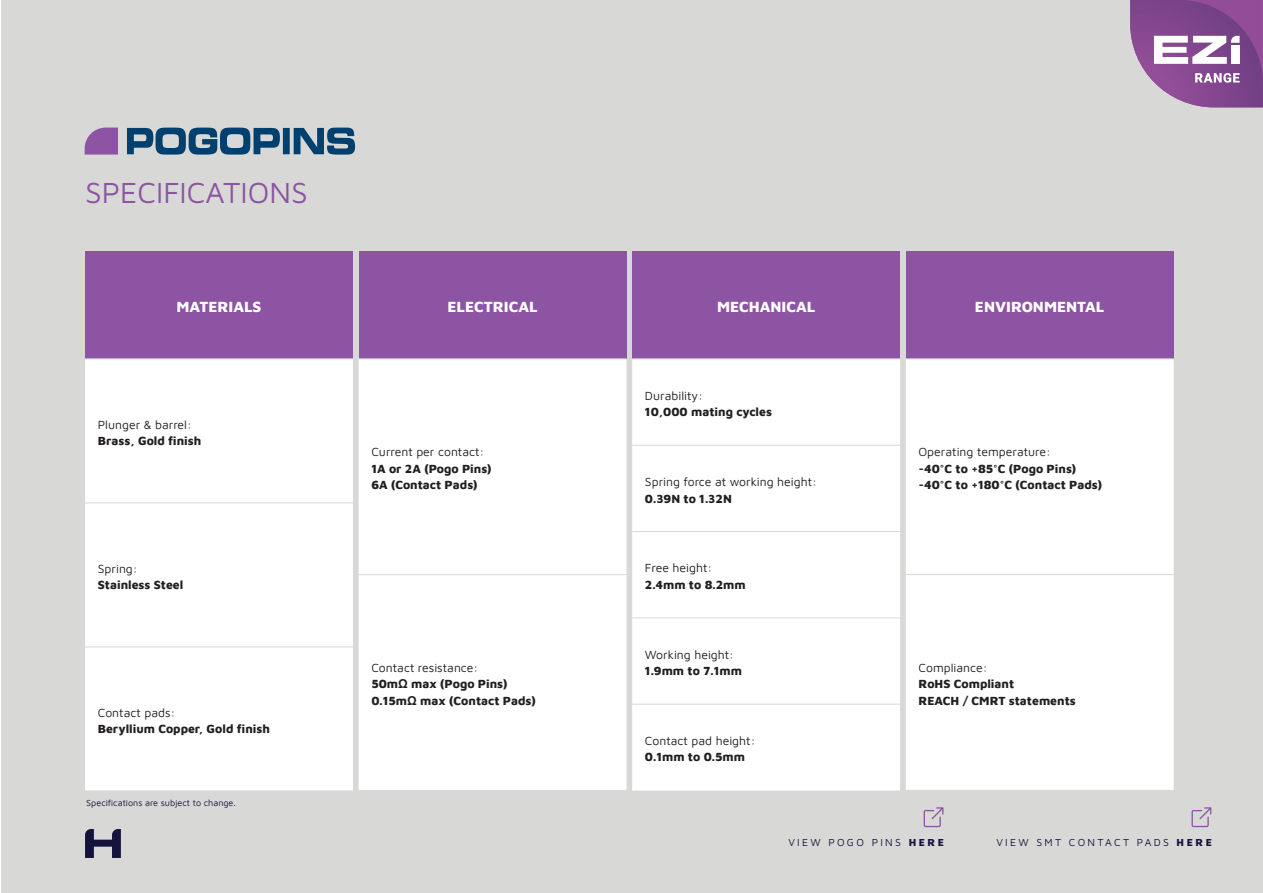
<style>
.page{position:relative;width:1263px;height:893px;background:#fff}
.page>*{position:absolute;margin:0;border:0;box-sizing:border-box;transform-origin:0 0}
.t1{font:30px "Maven Pro";color:#8c54a2}
.t2{font:15.3px "Maven Pro";color:#fff}
.t3{font:12.15px/16.5px "Maven Pro";color:#231f20}
.t4{font:10.5px "Maven Pro";letter-spacing:.22em;color:#14133b}
.t5{font:9px "Maven Pro";color:#14133b}
.s1{font-family:"Arial";font-weight:700}
</style>
<div class="page">
<div style="left:1px;top:0;width:1262px;height:893px;background:#d8d9d7"></div>
<div style="left:85px;top:251px;width:268px;height:108px;background:#8c54a2"></div>
<div style="left:85px;top:359px;width:268px;height:431px;background:#fff"></div>
<hr style="left:85px;top:358px;width:268px;height:1px;background:#d8d9d7">
<hr style="left:85px;top:502px;width:268px;height:1px;background:#d8d9d7">
<hr style="left:85px;top:646px;width:268px;height:1px;background:#d8d9d7">
<div style="left:359px;top:251px;width:267px;height:108px;background:#8c54a2"></div>
<div style="left:359px;top:359px;width:267px;height:431px;background:#fff"></div>
<hr style="left:359px;top:358px;width:267px;height:1px;background:#d8d9d7">
<hr style="left:359px;top:574px;width:267px;height:1px;background:#d8d9d7">
<div style="left:632px;top:251px;width:268px;height:108px;background:#8c54a2"></div>
<div style="left:632px;top:359px;width:268px;height:431px;background:#fff"></div>
<hr style="left:632px;top:358px;width:268px;height:1px;background:#d8d9d7">
<hr style="left:632px;top:445px;width:268px;height:1px;background:#d8d9d7">
<hr style="left:632px;top:531px;width:268px;height:1px;background:#d8d9d7">
<hr style="left:632px;top:617px;width:268px;height:1px;background:#d8d9d7">
<hr style="left:632px;top:704px;width:268px;height:1px;background:#d8d9d7">
<div style="left:906px;top:251px;width:268px;height:108px;background:#8c54a2"></div>
<div style="left:906px;top:359px;width:268px;height:431px;background:#fff"></div>
<hr style="left:906px;top:358px;width:268px;height:1px;background:#d8d9d7">
<hr style="left:906px;top:574px;width:268px;height:1px;background:#d8d9d7">
<svg style="left:1191px;top:807px;width:20px;height:20px"></svg>
<svg style="left:924px;top:807px;width:19px;height:20px"></svg>
<svg style="left:85px;top:128px;width:33px;height:27px"></svg>
<svg style="left:127px;top:128px;width:228px;height:27px"></svg>
<svg style="left:85px;top:829px;width:36px;height:29px"></svg>
<svg style="left:1130px;top:0;width:133px;height:107px;background:#9a6ca3"></svg>
<div style="left:1231px;top:45px;width:8px;height:19px;background:#fff"></div>
<h1 class="t1" style="left:85px;top:172px;width:224px">SPECIFICATIONS</h1>
<p class="t2" style="left:177px;top:296px;width:86px">MATERIALS</p>
<p class="t3" style="left:98px;top:415px;width:105px">Plunger &amp; barrel:<br>Brass, Gold finish</p>
<p class="t3" style="left:98px;top:559px;width:87px">Spring:<br>Stainless Steel</p>
<p class="t3" style="left:98px;top:703px;width:174px">Contact pads:<br>Beryllium Copper, Gold finish</p>
<p class="t5" style="left:86px;top:797px;width:151px">Specifications are subject to change.</p>
<p class="t2" style="left:448px;top:296px;width:92px">ELECTRICAL</p>
<p class="t3" style="left:371px;top:443px;width:122px">Current per contact:<br>1A or 2A (Pogo Pins)<br>6A (Contact Pads)</p>
<p class="t3" style="left:371px;top:659px;width:166px">Contact resistance:<br>50m<span class="s1">Ω</span> max (Pogo Pins)<br>0.15m<span class="s1">Ω</span> max (Contact Pads)</p>
<p class="t2" style="left:717px;top:296px;width:100px">MECHANICAL</p>
<p class="t3" style="left:645px;top:386px;width:129px">Durability:<br>10,000 mating cycles</p>
<p class="t3" style="left:645px;top:473px;width:174px">Spring force at working height:<br>0.39N to 1.32N</p>
<p class="t3" style="left:645px;top:559px;width:102px">Free height:<br>2.4mm to 8.2mm</p>
<p class="t3" style="left:645px;top:645px;width:99px">Working height:<br>1.9mm to 7.1mm</p>
<p class="t3" style="left:645px;top:732px;width:112px">Contact pad height:<br>0.1mm to 0.5mm</p>
<p class="t2" style="left:975px;top:296px;width:131px">ENVIRONMENTAL</p>
<p class="t3" style="left:918px;top:443px;width:185px">Operating temperature:<br>-40°C to +85°C (Pogo Pins) -40°C to +180°C (Contact Pads)</p>
<p class="t3" style="left:918px;top:659px;width:159px">Compliance:<br>RoHS Compliant<br>REACH / CMRT statements</p>
<p class="t4" style="left:788px;top:835px;width:157px">VIEW POGO PINS HERE</p>
<p class="t4" style="left:996px;top:835px;width:217px">VIEW SMT CONTACT PADS HERE</p>
</div>
